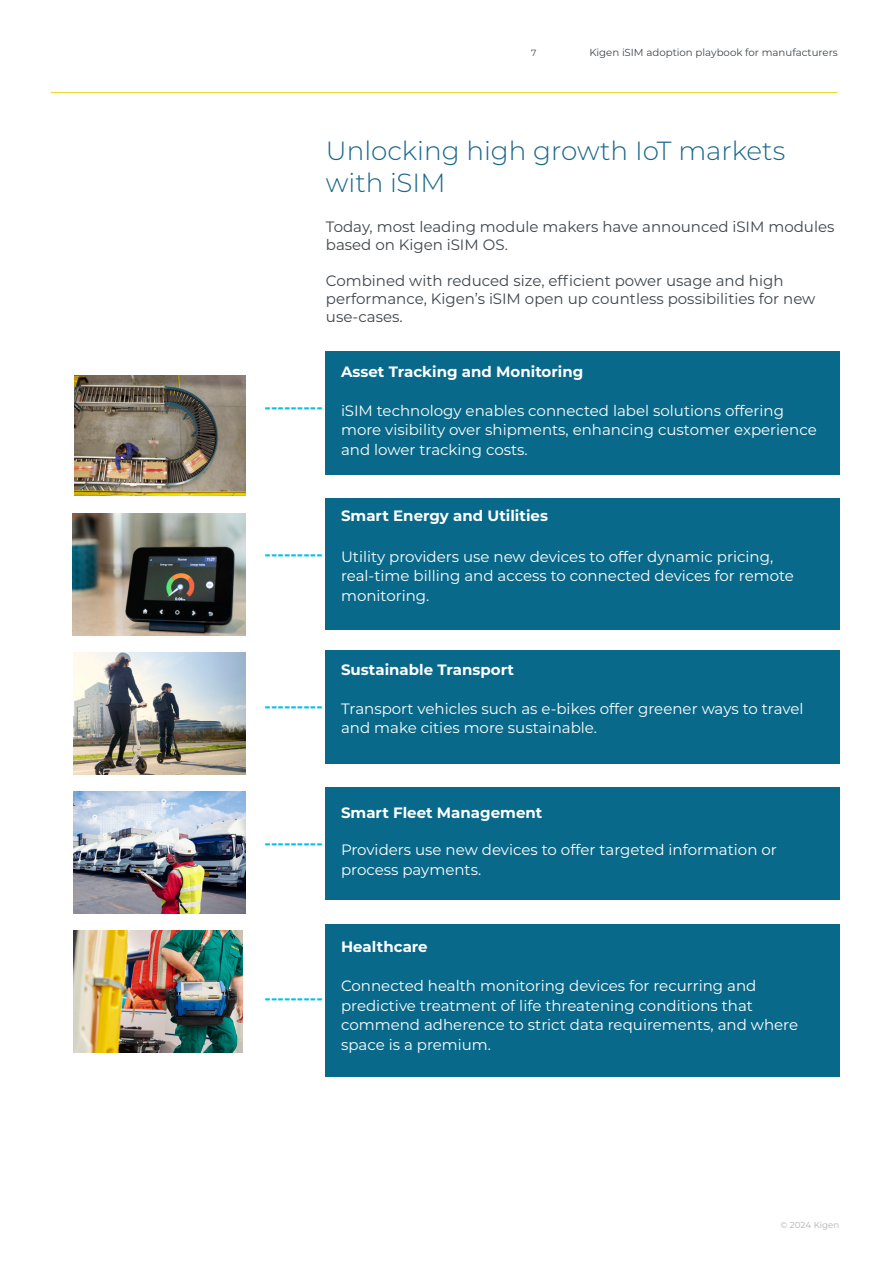
<style>
.page{position:relative;width:894px;height:1263px;background:#fff}
.page>*{position:absolute;margin:0;border:0;box-sizing:border-box;transform-origin:0 0}
.t1{font:300 26.25px/31.5px "Montserrat";color:#196889}
.t2{font:700 16.5px "Montserrat";color:#05bfe6}
.white_body_text_size{font:15px/19.5px "Montserrat";color:#fff}
.Paragraph_Style_2{font:15px/19.5px "Montserrat";color:#fff}
.t3{font:15px/18px "Montserrat";color:#3e454b}
.white_body_text_size-2{font:700 15px "Montserrat";color:#fff}
.t4{font:10.2px "Montserrat";color:#3e454b}
.t5{font:9px "Montserrat";color:#3e454b}
.t6{font:8.7px "Montserrat";color:#b0b0b0}
</style>
<div class="page">
<hr style="left:51px;top:92px;width:786px;height:1px;background:#e8d918">
<div style="left:326px;top:351px;width:513px;height:124px;background:#08698a"></div>
<div style="left:326px;top:498px;width:513px;height:131px;background:#08698a"></div>
<div style="left:326px;top:650px;width:513px;height:113px;background:#08698a"></div>
<div style="left:326px;top:787px;width:513px;height:113px;background:#08698a"></div>
<div style="left:326px;top:924px;width:513px;height:153px;background:#08698a"></div>
<img style="left:75px;top:375px;width:170px;height:120px">
<img style="left:72px;top:514px;width:173px;height:121px">
<img style="left:73px;top:653px;width:172px;height:121px">
<img style="left:73px;top:792px;width:172px;height:121px">
<img style="left:73px;top:930px;width:169px;height:122px">
<p class="t5" style="left:531px;top:47px;width:7px">7</p>
<p class="t4" style="left:589px;top:46px;width:250px">Kigen iSIM adoption playbook for manufacturers</p>
<p class="t1" style="left:326px;top:135px;width:460px">Unlocking high growth IoT markets with iSIM</p>
<p class="t3" style="left:326px;top:217px;width:510px">Today, most leading module makers have announced iSIM modules based on Kigen iSIM OS.</p>
<p class="t3" style="left:326px;top:271px;width:491px">Combined with reduced size, efficient power usage and high performance, Kigen’s iSIM open up countless possibilities for new use-cases.</p>
<p class="t2" style="left:264px;top:395px;width:60px">---------</p>
<p class="white_body_text_size-2" style="left:341px;top:360px;width:244px">Asset Tracking and Monitoring</p>
<p class="Paragraph_Style_2" style="left:341px;top:400px;width:477px">iSIM technology enables connected label solutions offering more visibility over shipments, enhancing customer experience and lower tracking costs.</p>
<p class="t2" style="left:264px;top:542px;width:60px">---------</p>
<p class="white_body_text_size-2" style="left:341px;top:504px;width:208px">Smart Energy and Utilities</p>
<p class="Paragraph_Style_2" style="left:341px;top:546px;width:454px">Utility providers use new devices to offer dynamic pricing, real-time billing and access to connected devices for remote monitoring.</p>
<p class="t2" style="left:264px;top:694px;width:60px">---------</p>
<p class="white_body_text_size-2" style="left:341px;top:658px;width:174px">Sustainable Transport</p>
<p class="white_body_text_size" style="left:341px;top:698px;width:464px">Transport vehicles such as e-bikes offer greener ways to travel and make cities more sustainable.</p>
<p class="t2" style="left:264px;top:831px;width:60px">---------</p>
<p class="white_body_text_size-2" style="left:341px;top:801px;width:203px">Smart Fleet Management</p>
<p class="white_body_text_size" style="left:341px;top:839px;width:437px">Providers use new devices to offer targeted information or process payments.</p>
<p class="t2" style="left:264px;top:986px;width:60px">---------</p>
<p class="white_body_text_size-2" style="left:341px;top:936px;width:88px">Healthcare</p>
<p class="white_body_text_size" style="left:341px;top:975px;width:458px">Connected health monitoring devices for recurring and predictive treatment of life threatening conditions that commend adherence to strict data requirements, and where space is a premium.</p>
<p class="t6" style="left:780px;top:1219px;width:60px">© 2024 Kigen</p>
</div>
